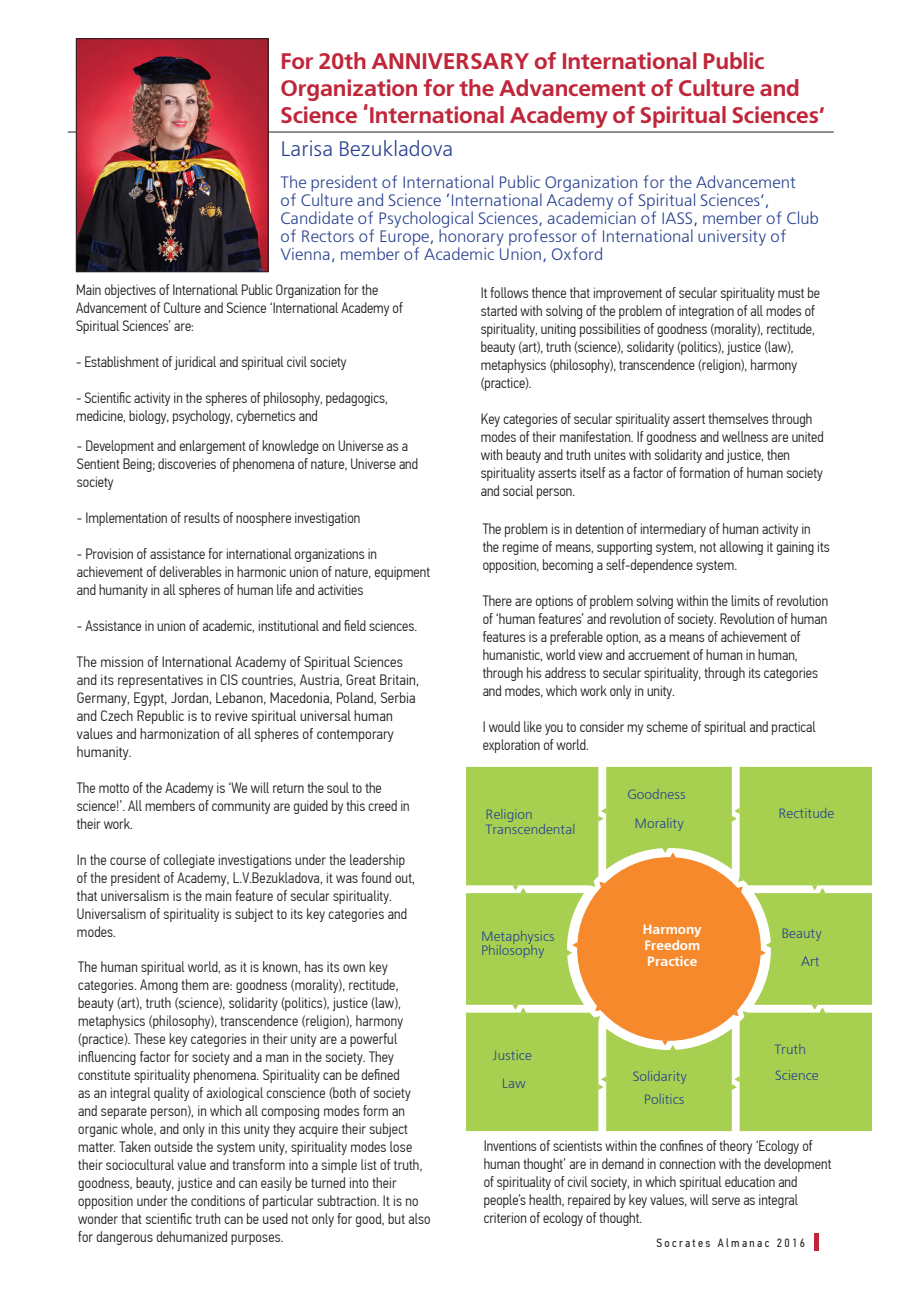
<style>
.page{position:relative;width:915px;height:1306px;background:#fff}
.page>*{position:absolute;margin:0;border:0;box-sizing:border-box;transform-origin:0 0}
.t1{font:700 22.5px/27px "Free Set C";letter-spacing:-.01em;color:#bf263a}
.t2{font:21px "Free Set C";color:#253f8e}
.t3{font:16.5px/18px "Free Set C";color:#253f8e}
.t4{font:300 15px/18px "PF Din Text Cond Pro";color:#231f20}
.t5{font:300 15px/18px "PF Din Text Cond Pro";color:#231f20;scale:1.04 1}
.t6{font:13.5px/26px "Free Set C";color:#253f8e}
.t7{font:700 13.5px/16px "Free Set C";color:#fff;text-align:justify}
.t8{font:12px "PF Din Text Cond Pro";letter-spacing:.2em;color:#231f20}
</style>
<div class="page">
<svg style="left:814px;top:1233px;width:3px;height:17px"></svg>
<hr style="left:68px;top:132px;width:765px;height:1px;background:#231f20">
<img style="left:78px;top:40px;width:188px;height:230px">
<div style="left:76px;top:38px;width:192px;height:234px;border:1px solid #231f20"></div>
<svg style="left:466px;top:767px;width:405px;height:364px;background:#bcc759"></svg>
<h1 class="t1" style="left:280px;top:49px;width:546px">For 20th ANNIVERSARY of International Public<br>Organization for the Advancement of Culture and<br>Science ‘International Academy of Spiritual Sciences’</h1>
<h2 class="t2" style="left:280px;top:137px;width:174px">Larisa Bezukladova</h2>
<p class="t3" style="left:280px;top:174px;width:539px">The president of International Public Organization for the Advancement<br>of Culture and Science ‘International Academy of Spiritual Sciences’, Candidate of Psychological Sciences, academician of IASS, member of Club of Rectors of Europe, honorary professor of International university of Vienna, member of Academic Union, Oxford</p>
<p class="t4" style="left:76px;top:280px;width:328px">Main objectives of International Public Organization for the<br>Advancement of Culture and Science ‘International Academy of<br>Spiritual Sciences’ are:</p>
<p class="t4" style="left:76px;top:352px;width:272px">- Establishment of juridical and spiritual civil society</p>
<p class="t4" style="left:76px;top:388px;width:313px">- Scientific activity in the spheres of philosophy, pedagogics, medicine, biology, psychology, cybernetics and</p>
<p class="t4" style="left:77px;top:437px;width:342px">- Development and enlargement of knowledge on Universe as a<br>Sentient Being; discoveries of phenomena of nature, Universe and society</p>
<p class="t4" style="left:77px;top:509px;width:285px">- Implementation of results of noosphere investigation</p>
<p class="t4" style="left:77px;top:545px;width:354px">- Provision of assistance for international organizations in achievement of deliverables in harmonic union of nature, equipment and humanity in all spheres of human life and activities</p>
<p class="t4" style="left:77px;top:617px;width:341px">- Assistance in union of academic, institutional and field sciences.</p>
<p class="t5" style="left:77px;top:653px;width:330px">The mission of International Academy of Spiritual Sciences and its representatives in CIS countries, Austria, Great Britain, Germany, Egypt, Jordan, Lebanon, Macedonia, Poland, Serbia and Czech Republic is to revive spiritual universal human values and harmonization of all spheres of contemporary humanity.</p>
<p class="t4" style="left:77px;top:779px;width:334px">The motto of the Academy is ‘We will return the soul to the science!’. All members of community are guided by this creed in their work.</p>
<p class="t4" style="left:77px;top:851px;width:339px">In the course of collegiate investigations under the leadership of the president of Academy, L.V.Bezukladova, it was found out, that universalism is the main feature of secular spirituality.<br>Universalism of spirituality is subject to its key categories and modes.</p>
<p class="t4" style="left:78px;top:958px;width:354px">The human spiritual world, as it is known, has its own key categories. Among them are: goodness (morality), rectitude, beauty (art), truth (science), solidarity (politics), justice (law), metaphysics (philosophy), transcendence (religion), harmony (practice). These key categories in their unity are a powerful influencing factor for society and a man in the society. They constitute spirituality phenomena. Spirituality can be defined<br>as an integral quality of axiological conscience (both of society and separate person), in which all composing modes form an organic whole, and only in this unity they acquire their subject matter. Taken outside the system unity, spirituality modes lose their sociocultural value and transform into a simple list of truth, goodness, beauty, justice and can easily be turned into their opposition under the conditions of particular subtraction. It is no wonder that scientific truth can be used not only for good, but also for dangerous dehumanized purposes.</p>
<p class="t4" style="left:480px;top:284px;width:341px">It follows thence that improvement of secular spirituality must be started with solving of the problem of integration of all modes of spirituality, uniting possibilities of goodness (morality), rectitude, beauty (art), truth (science), solidarity (politics), justice (law), metaphysics (philosophy), transcendence (religion), harmony (practice).</p>
<p class="t4" style="left:480px;top:410px;width:344px">Key categories of secular spirituality assert themselves through modes of their manifestation. If goodness and wellness are united with beauty and truth unites with solidarity and justice, then spirituality asserts itself as a factor of formation of human society and social person.</p>
<p class="t4" style="left:482px;top:520px;width:348px">The problem is in detention of intermediary of human activity in the regime of means, supporting system, not allowing it gaining its opposition, becoming a self-dependence system.</p>
<p class="t4" style="left:482px;top:592px;width:347px">There are options of problem solving within the limits of revolution of ‘human features’ and revolution of society. Revolution of human features is a preferable option, as a means of achievement of humanistic, world view and accruement of human in human, through his address to secular spirituality, through its categories and modes, which work only in unity.</p>
<p class="t4" style="left:482px;top:718px;width:334px">I would like you to consider my scheme of spiritual and practical exploration of world.</p>
<p class="t6" style="left:627px;top:780px;width:60px;line-height:29.4px;text-align:center">Goodness<br>Morality</p>
<p class="t6" style="left:778px;top:801px;width:57px">Rectitude</p>
<p class="t6" style="left:485px;top:807px;width:91px;line-height:14.5px">Religion<br>Transcendental</p>
<p class="t7" style="left:642px;top:921px;width:60px">Harmony Freedom Practice</p>
<p class="t6" style="left:781px;top:919px;width:42px;line-height:29px;text-align:right">Beauty<br>Art</p>
<p class="t6" style="left:481px;top:929px;width:75px;line-height:14.7px">Metaphysics<br>Philosophy</p>
<p class="t6" style="left:774px;top:1036px;width:46px">Truth<br>Science</p>
<p class="t6" style="left:493px;top:1042px;width:40px;line-height:27.6px;text-align:center">Justice<br>Law</p>
<p class="t6" style="left:632px;top:1064px;width:56px;line-height:23.5px;text-align:right">Solidarity<br>Politics</p>
<p class="t4" style="left:483px;top:1136px;width:349px">Inventions of scientists within the confines of theory ‘Ecology of human thought’ are in demand in connection with the development of spirituality of civil society, in which spiritual education and people’s health, repaired by key values, will serve as integral criterion of ecology of thought.</p>
<p class="t8" style="left:656px;top:1235px;width:150px">Socrates Almanac 2016</p>
</div>
